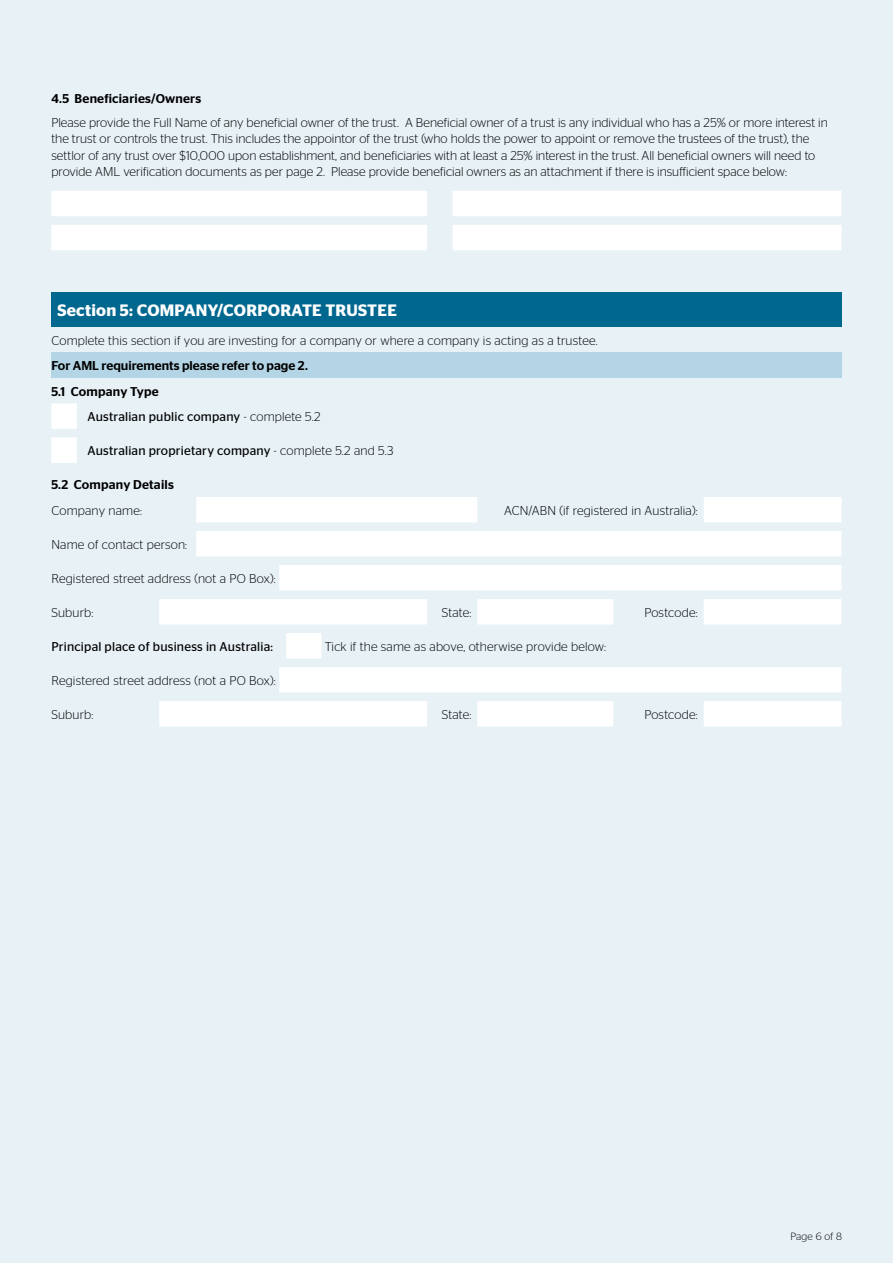
<style>
.page{position:relative;width:893px;height:1263px;background:#e7f1f6}
.page>*{position:absolute;margin:0;border:0;box-sizing:border-box;transform-origin:0 0}
.t1{font:600 16.5px "Stag Sans";letter-spacing:.015em;color:#fff}
.t2{font:300 12.75px/16.5px "Stag Sans";letter-spacing:.005em;color:#000}
.t3{font:12.75px "Stag Sans";letter-spacing:.015em;color:#000}
.t4{font:500 12.75px/25.5px "Stag Sans";letter-spacing:.015em;color:#000}
.t5{font:300 10.5px "Stag Sans";letter-spacing:.015em;color:#000}
.s1{font-weight:300}
</style>
<div class="page">
<svg style="left:51px;top:191px;width:791px;height:536px"></svg>
<div style="left:51px;top:293px;width:791px;height:34px;background:#00678f"></div>
<div style="left:51px;top:352px;width:791px;height:26px;background:#b4d5e5"></div>
<svg style="left:279px;top:565px;width:563px;height:127px;fill:#fff"></svg>
<p class="t4" style="left:51px;top:86px;width:151px">4.5 Beneficiaries/Owners</p>
<p class="t2" style="left:51px;top:114px;width:778px">Please provide the Full Name of any beneficial owner of the trust. A Beneficial owner of a trust is any individual who has a 25% or more interest in the trust or controls the trust. This includes the appointor of the trust (who holds the power to appoint or remove the trustees of the trust), the settlor of any trust over $10,000 upon establishment, and beneficiaries with at least a 25% interest in the trust. All beneficial owners will need to provide AML verification documents as per page 2. Please provide beneficial owners as an attachment if there is insufficient space below:</p>
<p class="t1" style="left:57px;top:301px;width:341px">Section 5: COMPANY/CORPORATE TRUSTEE</p>
<p class="t2" style="left:51px;top:332px;width:548px">Complete this section if you are investing for a company or where a company is acting as a trustee.</p>
<p class="t4" style="left:51px;top:353px;width:258px">For AML requirements please refer to page 2.<br>5.1 Company Type</p>
<p class="t3" style="left:88px;top:410px;width:234px">Australian public company <span class="s1">- complete 5.2</span></p>
<p class="t3" style="left:88px;top:444px;width:307px">Australian proprietary company <span class="s1">- complete 5.2 and 5.3</span></p>
<p class="t4" style="left:51px;top:472px;width:124px">5.2 Company Details</p>
<p class="t2" style="left:51px;top:502px;width:92px">Company name:</p>
<p class="t2" style="left:504px;top:502px;width:195px">ACN/ABN (if registered in Australia):</p>
<p class="t2" style="left:51px;top:536px;width:137px">Name of contact person:</p>
<p class="t2" style="left:51px;top:570px;width:226px">Registered street address (not a PO Box):</p>
<p class="t2" style="left:51px;top:604px;width:44px">Suburb:</p>
<p class="t2" style="left:442px;top:604px;width:31px">State:</p>
<p class="t2" style="left:644px;top:604px;width:55px">Postcode:</p>
<p class="t3" style="left:51px;top:639px;width:223px">Principal place of business in Australia:</p>
<p class="t2" style="left:325px;top:638px;width:283px">Tick if the same as above, otherwise provide below:</p>
<p class="t2" style="left:51px;top:672px;width:226px">Registered street address (not a PO Box):</p>
<p class="t2" style="left:51px;top:706px;width:44px">Suburb:</p>
<p class="t2" style="left:442px;top:706px;width:31px">State:</p>
<p class="t2" style="left:644px;top:706px;width:55px">Postcode:</p>
<p class="t5" style="left:790px;top:1230px;width:53px">Page 6 of 8</p>
</div>
